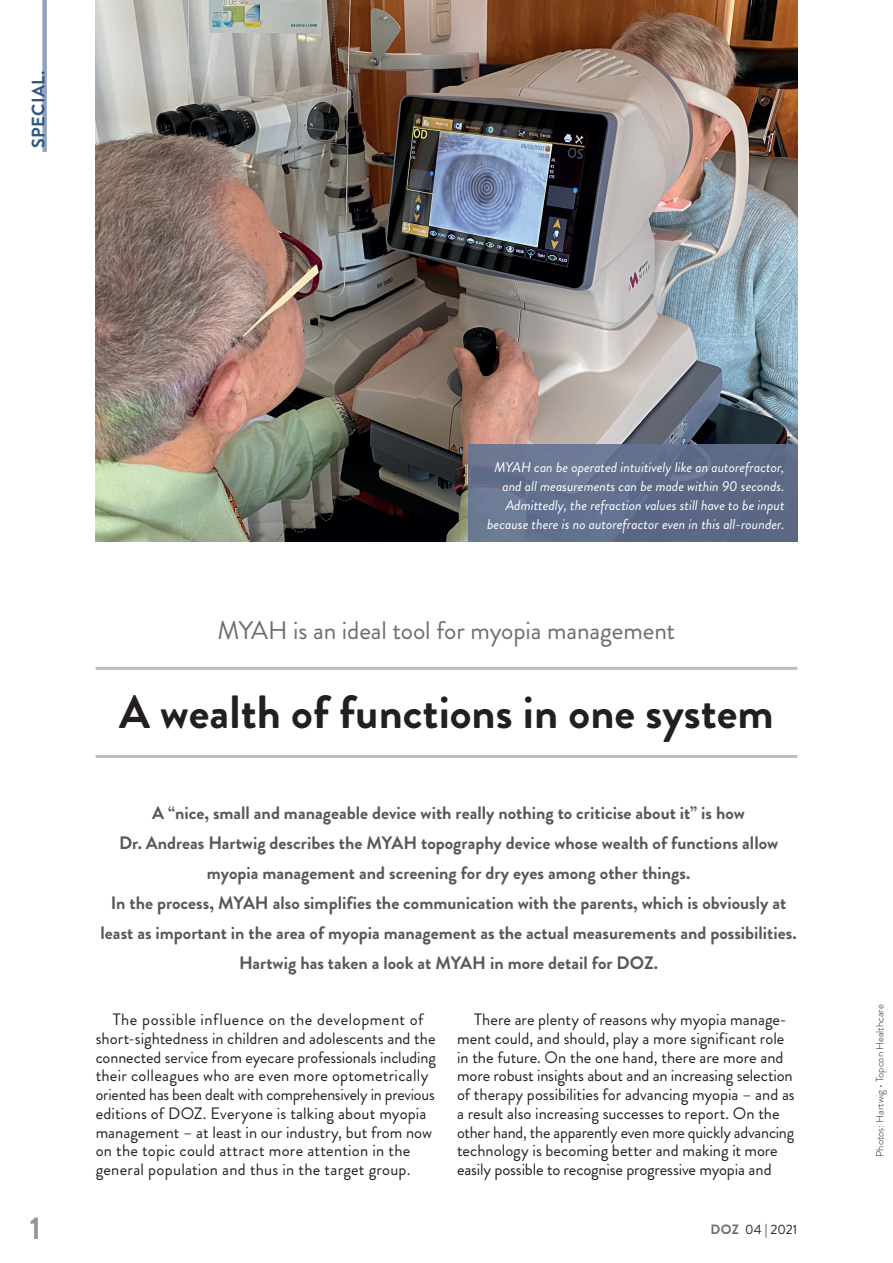
<style>
.page{position:relative;width:893px;height:1263px;background:#fff}
.page>*{position:absolute;margin:0;border:0;box-sizing:border-box;transform-origin:0 0}
._01_Headline{font:700 46.5px "Brandon Grotesque";color:#231f20}
.t1{font:700 31.5px "Brandon Grotesque";color:#939598}
._01_Overhead{font:25.5px "Brandon Grotesque";letter-spacing:-.005em;color:#6c6d70}
._01_Vorspann{font:700 18px/30px "Brandon Grotesque";color:#57585a;text-align:center}
._00-Rubrik{font:700 18px "Brandon Grotesque";letter-spacing:.02em;color:#315783}
.TC_body_brandon_DOZ{font:16.5px/18.8px "Brandon Grotesque";color:#231f20}
._06_Bildunterschrift{font:italic 14.25px/18.8px "Brandon Grotesque";color:#fff;text-align:right}
.t2{font:13.5px "Brandon Grotesque";color:#231f20}
._06_Fotonachweis{font:300 10.5px "Brandon Grotesque";color:#231f20}
.s1{font-weight:700;color:#6c6d70}
</style>
<div class="page">
<img style="left:96px;top:0;width:701px;height:541px">
<div style="left:468px;top:444px;width:329px;height:97px;background:linear-gradient(to right,#6b7995,#586684)"></div>
<hr style="left:96px;top:667px;width:701px;height:3px;background:#bcbdc0">
<hr style="left:96px;top:755px;width:701px;height:3px;background:#bcbdc0">
<div style="left:42px;top:0;width:5px;height:152px;background:#93a2c1"></div>
<p class="_00-Rubrik" style="left:26px;top:148px;width:78px;rotate:-90deg">SPECIAL.</p>
<p class="_06_Bildunterschrift" style="left:487px;top:458px;width:299px">MYAH can be operated intuitively like an autorefractor, and all measurements can be made within 90 seconds.<br>Admittedly, the refraction values still have to be input because there is no autorefractor even in this all-rounder.</p>
<p class="_01_Overhead" style="left:218px;top:612px;width:459px">MYAH is an ideal tool for myopia management</p>
<p class="_01_Headline" style="left:119px;top:680px;width:656px">A wealth of functions in one system</p>
<p class="_01_Vorspann" style="left:101px;top:798px;width:697px">A “nice, small and manageable device with really nothing to criticise about it” is how<br>Dr. Andreas Hartwig describes the MYAH topography device whose wealth of functions allow myopia management and screening for dry eyes among other things.<br>In the process, MYAH also simplifies the communication with the parents, which is obviously at least as important in the area of myopia management as the actual measurements and possibilities.<br>Hartwig has taken a look at MYAH in more detail for DOZ.</p>
<p class="TC_body_brandon_DOZ" style="left:96px;top:1010px;width:342px;text-indent:17px">The possible influence on the development of short-sightedness in children and adolescents and the connected service from eyecare professionals including their colleagues who are even more optometrically oriented has been dealt with comprehensively in previous editions of DOZ. Everyone is talking about myopia management – at least in our industry, but from now on the topic could attract more attention in the general population and thus in the target group.</p>
<p class="TC_body_brandon_DOZ" style="left:457px;top:1010px;width:339px;text-indent:17px">There are plenty of reasons why myopia manage&shy;ment could, and should, play a more significant role in the future. On the one hand, there are more and more robust insights about and an increasing selection of therapy possibilities for advancing myopia – and as a result also increasing successes to report. On the other hand, the apparently even more quickly advancing technology is becoming better and making it more easily possible to recognise progressive myopia and</p>
<h2 class="t1" style="left:30px;top:1206px;width:13px">1</h2>
<p class="t2" style="left:711px;top:1220px;width:88px"><span class="s1">DOZ</span> 04 | 2021</p>
<p class="_06_Fotonachweis" style="left:872px;top:1157px;width:154px;rotate:-90deg">Photos: Hartwig • Topcon Healthcare</p>
</div>
